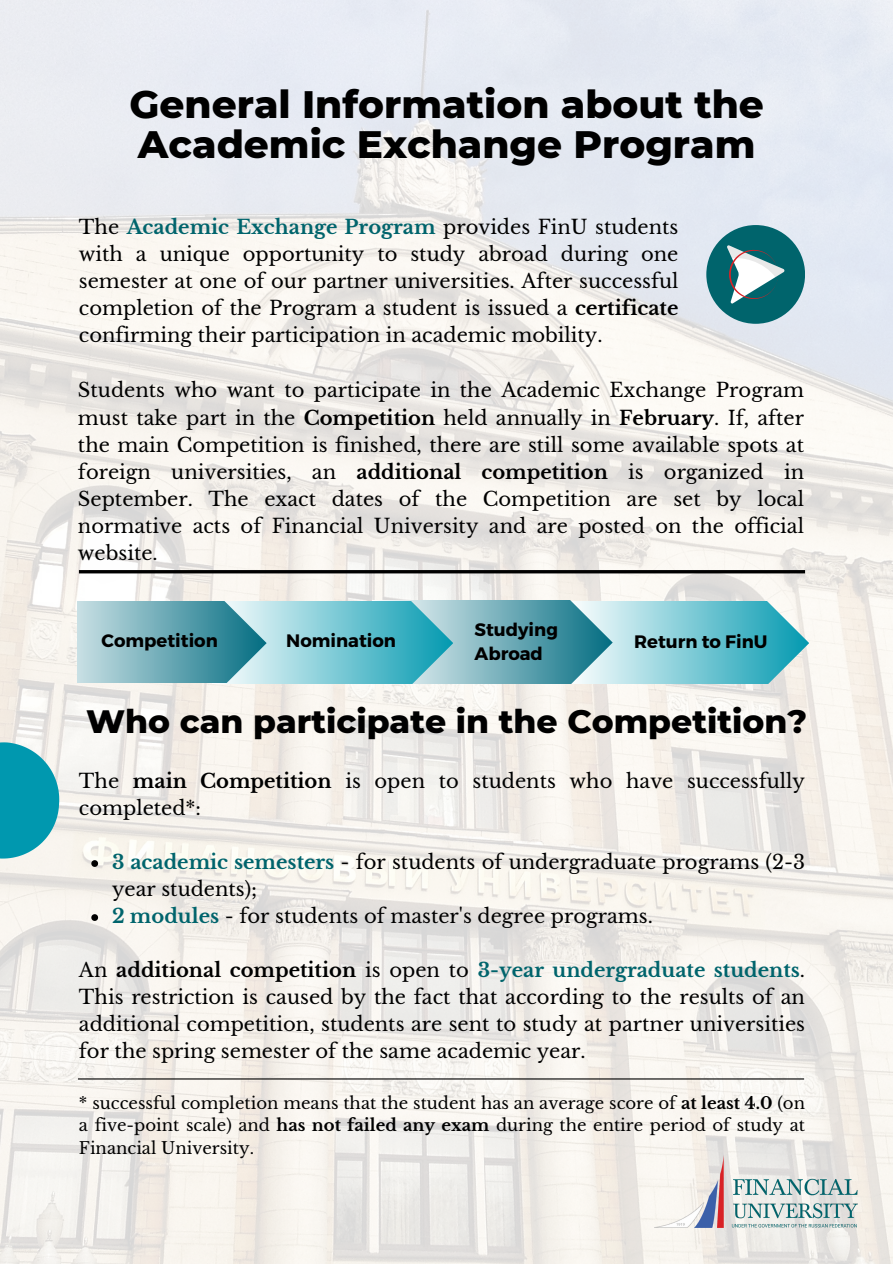
<style>
.page{position:relative;width:893px;height:1264px;background:#fff}
.page>*{position:absolute;margin:0;border:0;box-sizing:border-box;transform-origin:0 0}
.t1{font:800 39px/39.3px "Montserrat";color:#000}
.t2{font:800 33px "Montserrat";color:#000}
.t3{font:19.5px/27px "Libre Baskerville";color:#000;text-align:justify}
.t4{font:700 18px/24.8px "Montserrat";color:#000}
.t5{font:16.5px/22.5px "Libre Baskerville";color:#000;text-align:justify}
.s1{font-weight:700;color:#00646c}
.s2{font-weight:700}
</style>
<div class="page">
<img style="left:0;top:0;width:892px;height:1263px">
<hr style="left:79px;top:570px;width:726px;height:3px;background:#000">
<div style="left:706px;top:225px;width:99px;height:99px;background:#00646c;border-radius:50%"></div>
<svg style="left:727px;top:245px;width:57px;height:58px"></svg>
<hr style="left:78px;top:1078px;width:726px;height:1px;background:#000">
<svg style="left:0;top:714px;width:105px;height:156px"></svg>
<svg style="left:91px;top:914px;width:7px;height:6px"></svg>
<svg style="left:78px;top:601px;width:730px;height:82px;background:#79bdc8"></svg>
<img style="left:654px;top:1153px;width:203px;height:74px">
<h1 class="t1" style="left:129px;top:84px;width:636px">General Information about the<br>Academic Exchange Program</h1>
<h4 class="t3" style="left:79px;top:213px;width:601px">The <span class="s1">Academic Exchange Program</span> provides FinU students with a unique opportunity to study abroad during one semester at one of our partner universities. After successful completion of the Program a student is issued a <span class="s2">certificate </span>confirming their participation in academic mobility.</h4>
<p class="t3" style="left:78px;top:377px;width:727px">Students who want to participate in the Academic Exchange Program must take part in the <span class="s2">Competition</span> held annually in <span class="s2">February</span>. If, after the main Competition is finished, there are still some available spots at foreign universities, an <span class="s2">additional competition</span> is organized in September. The exact dates of the Competition are set by local normative acts of Financial University and are posted on the official website.</p>
<h3 class="t4" style="left:102px;top:627px;width:118px">Competition</h3>
<h3 class="t4" style="left:286px;top:627px;width:111px">Nomination</h3>
<h3 class="t4" style="left:474px;top:616px;width:85px">Studying<br>Abroad</h3>
<h2 class="t4" style="left:634px;top:628px;width:135px">Return to FinU</h2>
<h4 class="t2" style="left:86px;top:701px;width:722px">Who can participate in the Competition?</h4>
<p class="t3" style="left:79px;top:767px;width:727px">The <span class="s2">main Competition</span> is open to students who have successfully completed*:</p>
<h3 class="t3" style="left:112px;top:848px;width:694px"><span class="s1">3 academic semesters</span> - for students of undergraduate programs (2-3 year students);</h3>
<p class="t3" style="left:112px;top:902px;width:542px"><span class="s1">2 modules</span> - for students of master's degree programs.</p>
<p class="t3" style="left:79px;top:956px;width:727px">An <span class="s2">additional competition</span> is open to <span class="s1">3-year undergraduate students</span>.<br>This restriction is caused by the fact that according to the results of an additional competition, students are sent to study at partner universities for the spring semester of the same academic year.</p>
<p class="t5" style="left:79px;top:1091px;width:727px">* successful completion means that the student has an average score of <span class="s2">at least 4.0</span> (on a five-point scale) and <span class="s2">has not failed any exam</span> during the entire period of study at Financial University.</p>
</div>
